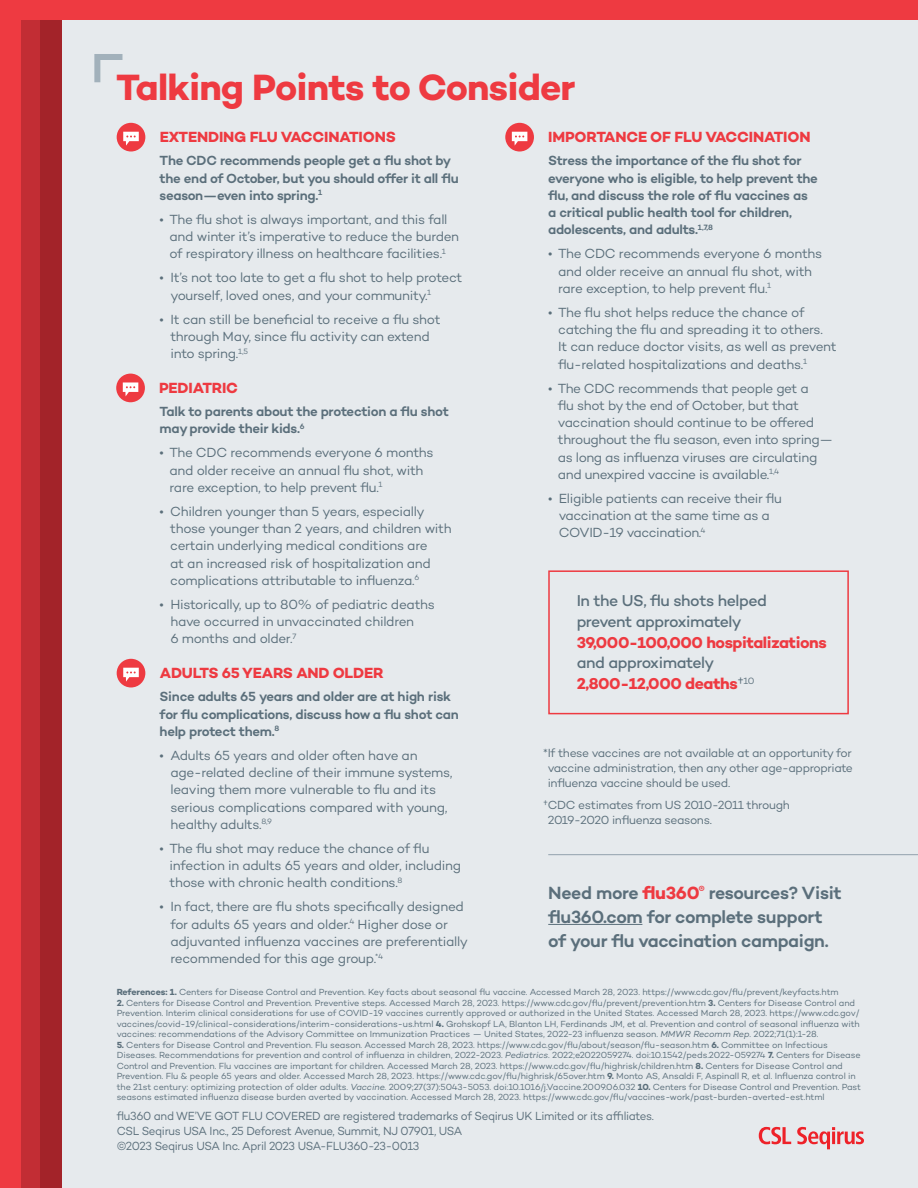
<style>
.page{position:relative;width:918px;height:1188px;background:#e6eaed}
.page>*{position:absolute;margin:0;border:0;box-sizing:border-box;transform-origin:0 0}
.t1{font:700 37.2px "Campton";letter-spacing:-.025em;color:#ee3a41}
.t2{font:600 18px/24px "Campton";letter-spacing:-.02em;color:#5b6f7b}
.t3{font:500 16.05px/20.9px "Campton";letter-spacing:-.025em;color:#5b6f7b}
.t4{font:700 15px "Campton";letter-spacing:-.01em;color:#ee3a41}
.t5{font:13.5px/17.2px "Campton";letter-spacing:-.025em;color:#5b6f7b}
.t6{font:600 13.5px/17.2px "Campton";letter-spacing:-.02em;color:#5b6f7b}
.t7{font:12px/15px "Campton";letter-spacing:-.03em;color:#5b6f7b;text-align:justify}
.t8{font:12px/15px "Campton";letter-spacing:-.03em;color:#5b6f7b;scale:.95 1}
.t9{font:9px/10.5px "Campton";letter-spacing:-.01em;color:#5b6f7b}
.s1{font-weight:700;color:#ee3a41}
.s2{font-weight:400}
.s3{font-weight:700}
.s4{font-style:italic}
</style>
<div class="page">
<div style="left:0;top:0;width:22px;height:1188px;background:#ee3a41"></div>
<div style="left:21px;top:0;width:22px;height:1188px;background:#c22d34"></div>
<div style="left:40px;top:0;width:22px;height:1188px;background:#a32329"></div>
<div style="left:0;top:0;width:918px;height:19px;background:#ee3a41"></div>
<svg style="left:94px;top:54px;width:29px;height:29px"></svg>
<svg style="left:505px;top:123px;width:29px;height:29px"></svg>
<svg style="left:512px;top:132px;width:15px;height:14px"></svg>
<div style="left:548px;top:570px;width:301px;height:144px;border:2px solid #ee3a41"></div>
<div style="left:117px;top:659px;width:28px;height:28px;background:#ee3a41;border-radius:50%"></div>
<svg style="left:123px;top:668px;width:16px;height:14px"></svg>
<div style="left:116px;top:374px;width:29px;height:28px;background:#ee3a41;border-radius:50%"></div>
<svg style="left:123px;top:382px;width:15px;height:14px"></svg>
<div style="left:117px;top:123px;width:28px;height:29px;background:#ee3a41;border-radius:50%"></div>
<svg style="left:123px;top:132px;width:16px;height:14px"></svg>
<hr style="left:548px;top:924px;width:94px;height:1px;background:#5b6f7b">
<hr style="left:548px;top:854px;width:370px;height:1px;background:#92a2ad">
<svg style="left:759px;top:1127px;width:32px;height:17px"></svg>
<svg style="left:797px;top:1127px;width:67px;height:22px"></svg>
<p class="t1" style="left:116px;top:64px;width:461px">Talking Points to Consider</p>
<p class="t4" style="left:160px;top:127px;width:238px">EXTENDING FLU VACCINATIONS</p>
<p class="t6" style="left:160px;top:152px;width:301px">The CDC recommends people get a flu shot by the end of October, but you should offer it all flu season—even into spring.<sup>1</sup></p>
<p class="t5" style="left:170px;top:210px;width:291px;text-indent:-10px">• The flu shot is always important, and this fall and winter it’s imperative to reduce the burden of respiratory illness on healthcare facilities.<sup>1</sup></p>
<p class="t5" style="left:170px;top:269px;width:293px;text-indent:-11px">• It’s not too late to get a flu shot to help protect yourself, loved ones, and your community.<sup>1</sup></p>
<p class="t5" style="left:170px;top:310px;width:272px;text-indent:-11px">• It can still be beneficial to receive a flu shot through May, since flu activity can extend into spring.<sup>1,5</sup></p>
<p class="t4" style="left:159px;top:378px;width:80px">PEDIATRIC</p>
<p class="t6" style="left:160px;top:403px;width:291px">Talk to parents about the protection a flu shot may provide their kids.<sup>6</sup></p>
<p class="t5" style="left:170px;top:444px;width:266px;text-indent:-10px">• The CDC recommends everyone 6 months and older receive an annual flu shot, with rare exception, to help prevent flu.<sup>1</sup></p>
<p class="t5" style="left:170px;top:502px;width:283px;text-indent:-11px">• Children younger than 5 years, especially those younger than 2 years, and children with certain underlying medical conditions are<br>at an increased risk of hospitalization and complications attributable to influenza.<sup>6</sup></p>
<p class="t5" style="left:170px;top:595px;width:266px;text-indent:-11px">• Historically, up to 80% of pediatric deaths have occurred in unvaccinated children<br>6 months and older.<sup>7</sup></p>
<p class="t4" style="left:160px;top:664px;width:226px">ADULTS 65 YEARS AND OLDER</p>
<p class="t6" style="left:160px;top:688px;width:301px">Since adults 65 years and older are at high risk for flu complications, discuss how a flu shot can help protect them.<sup>8</sup></p>
<p class="t5" style="left:170px;top:746px;width:284px;text-indent:-11px">• Adults 65 years and older often have an age-related decline of their immune systems, leaving them more vulnerable to flu and its serious complications compared with young, healthy adults.<sup>8,9</sup></p>
<p class="t5" style="left:170px;top:839px;width:293px;text-indent:-10px">• The flu shot may reduce the chance of flu infection in adults 65 years and older, including those with chronic health conditions.<sup>8</sup></p>
<p class="t5" style="left:170px;top:898px;width:299px;text-indent:-11px">• In fact, there are flu shots specifically designed for adults 65 years and older.<sup>4</sup> Higher dose or adjuvanted influenza vaccines are preferentially recommended for this age group.<sup>*4</sup></p>
<p class="t4" style="left:548px;top:127px;width:264px">IMPORTANCE OF FLU VACCINATION</p>
<p class="t6" style="left:548px;top:152px;width:271px">Stress the importance of the flu shot for everyone who is eligible, to help prevent the flu, and discuss the role of flu vaccines as a critical public health tool for children, adolescents, and adults.<sup>1,7,8</sup></p>
<p class="t5" style="left:558px;top:245px;width:266px;text-indent:-10px">• The CDC recommends everyone 6 months and older receive an annual flu shot, with rare exception, to help prevent flu.<sup>1</sup></p>
<p class="t5" style="left:558px;top:303px;width:280px;text-indent:-10px">• The flu shot helps reduce the chance of catching the flu and spreading it to others.<br>It can reduce doctor visits, as well as prevent flu-related hospitalizations and deaths.<sup>1</sup></p>
<p class="t5" style="left:558px;top:379px;width:277px;text-indent:-10px">• The CDC recommends that people get a<br>flu shot by the end of October, but that vaccination should continue to be offered throughout the flu season, even into spring— as long as influenza viruses are circulating and unexpired vaccine is available.<sup>1,4</sup></p>
<p class="t5" style="left:559px;top:489px;width:225px;text-indent:-11px">• Eligible patients can receive their flu vaccination at the same time as a<br>COVID-19 vaccination.<sup>4</sup></p>
<p class="t3" style="left:577px;top:590px;width:252px">In the US, flu shots helped<br>prevent approximately<br><span class="s1">39,000-100,000 hospitalizations </span>and approximately<br><span class="s1">2,800-12,000 deaths</span><span class="s2">†</span><sup>10</sup></p>
<p class="t7" style="left:548px;top:745px;width:307px;text-indent:-5px">*If these vaccines are not available at an opportunity for vaccine administration, then any other age-appropriate influenza vaccine should be used.</p>
<p class="t7" style="left:548px;top:797px;width:244px;text-indent:-5px">†CDC estimates from US 2010-2011 through<br>2019-2020 influenza seasons.</p>
<p class="t2" style="left:548px;top:880px;width:295px">Need more <span class="s1">flu360</span><sup>®</sup> resources? Visit flu360.com for complete support of your flu vaccination campaign.</p>
<p class="t9" style="left:117px;top:987px;width:724px"><span class="s3">References: 1.</span> Centers for Disease Control and Prevention. Key facts about seasonal flu vaccine. Accessed March 28, 2023. https://www.cdc.gov/flu/prevent/keyfacts.htm</p>
<p class="t9" style="left:117px;top:997px;width:745px"><span class="s3">2.</span> Centers for Disease Control and Prevention. Preventive steps. Accessed March 28, 2023. https://www.cdc.gov/flu/prevent/prevention.htm <span class="s3">3.</span> Centers for Disease Control and Prevention. Interim clinical considerations for use of COVID-19 vaccines currently approved or authorized in the United States. Accessed March 28, 2023. https://www.cdc.gov/ vaccines/covid-19/clinical-considerations/interim-considerations-us.html <span class="s3">4.</span> Grohskopf LA, Blanton LH, Ferdinands JM, et al. Prevention and control of seasonal influenza with vaccines: recommendations of the Advisory Committee on Immunization Practices — United States, 2022-23 influenza season. <span class="s4">MMWR Recomm Rep</span>. 2022;71(1):1-28.</p>
<p class="t9" style="left:117px;top:1039px;width:746px"><span class="s3">5.</span> Centers for Disease Control and Prevention. Flu season. Accessed March 28, 2023. https://www.cdc.gov/flu/about/season/flu-season.htm <span class="s3">6.</span> Committee on Infectious Diseases. Recommendations for prevention and control of influenza in children, 2022-2023. <span class="s4">Pediatrics</span>. 2022;e2022059274. doi:10.1542/peds.2022-059274 <span class="s3">7.</span> Centers for Disease Control and Prevention. Flu vaccines are important for children. Accessed March 28, 2023. https://www.cdc.gov/flu/highrisk/children.htm <span class="s3">8.</span> Centers for Disease Control and Prevention. Flu &amp; people 65 years and older. Accessed March 28, 2023. https://www.cdc.gov/flu/highrisk/65over.htm <span class="s3">9.</span> Monto AS, Ansaldi F, Aspinall R, et al. Influenza control in the 21st century: optimizing protection of older adults. <span class="s4">Vaccine.</span> 2009;27(37):5043-5053. doi:10.1016/j.Vaccine.2009.06.032 <span class="s3">10.</span> Centers for Disease Control and Prevention. Past seasons estimated influenza disease burden averted by vaccination. Accessed March 28, 2023. https://www.cdc.gov/flu/vaccines-work/past-burden-averted-est.html</p>
<p class="t8" style="left:117px;top:1108px;width:567px">flu360 and WE’VE GOT FLU COVERED are registered trademarks of Seqirus UK Limited or its affiliates.<br>CSL Seqirus USA Inc., 25 Deforest Avenue, Summit, NJ 07901, USA<br>©2023 Seqirus USA Inc. April 2023 USA-FLU360-23-0013</p>
</div>
